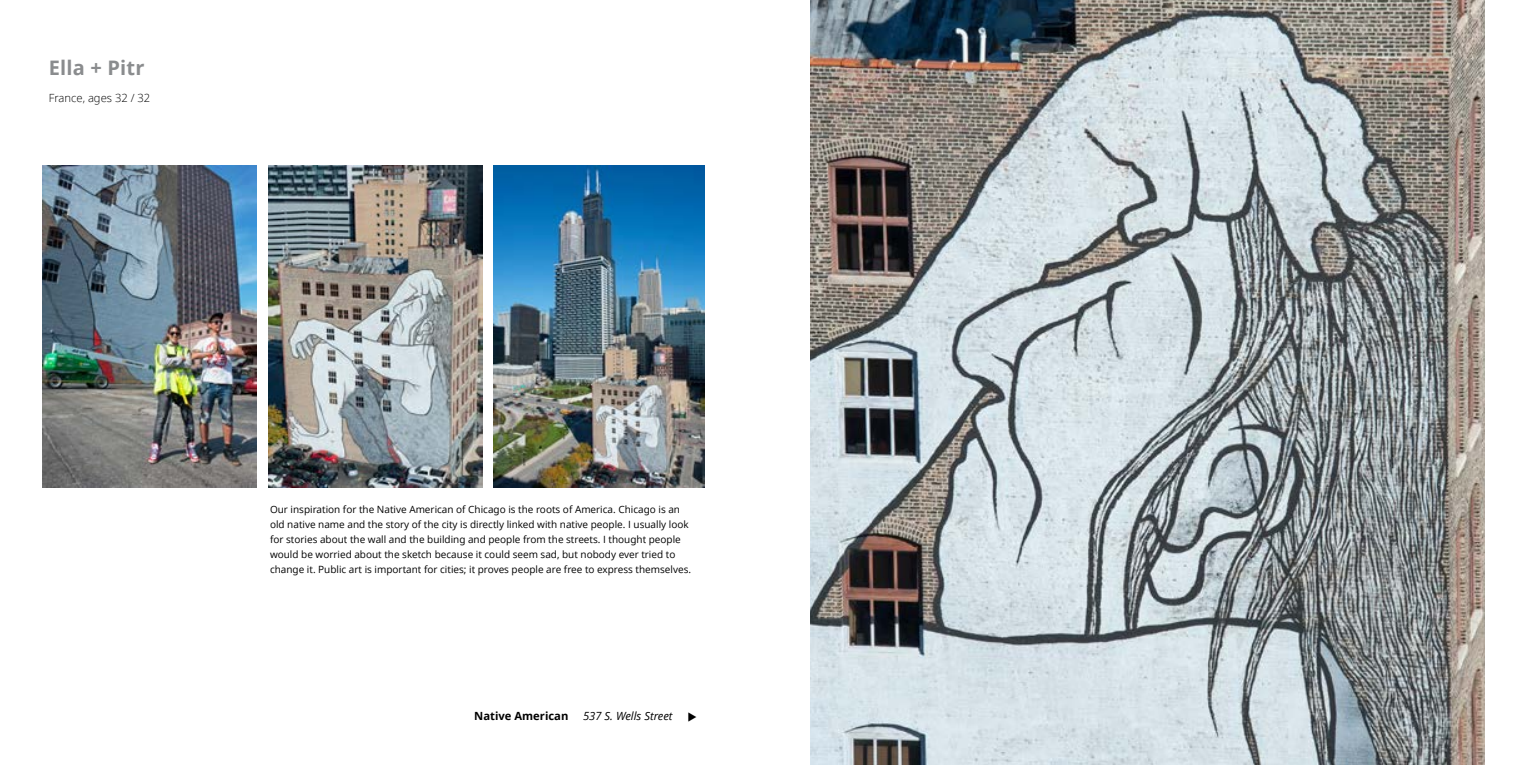
<style>
.page{position:relative;width:1530px;height:765px;background:#fff}
.page>*{position:absolute;margin:0;border:0;box-sizing:border-box;transform-origin:0 0}
.t1{font:700 20px "Open Second Sans";letter-spacing:.01em;color:#8a8c8e}
.t2{font:300 11.25px "Open Second Sans";color:#000}
.t3{font:italic 11.25px "Open Second Sans";color:#000}
.t4{font:700 11.25px "Open Second Sans";color:#000}
.t5{font:10px/15px "Open Second Sans";color:#000}
</style>
<div class="page">
<img style="left:268px;top:165px;width:214px;height:322px">
<img style="left:42px;top:165px;width:215px;height:322px">
<img style="left:494px;top:165px;width:210px;height:322px">
<img style="left:810px;top:0;width:675px;height:765px">
<h1 class="t1" style="left:49px;top:53px;width:97px">Ella + Pitr</h1>
<p class="t2" style="left:49px;top:90px;width:103px">France, ages 32 / 32</p>
<p class="t5" style="left:270px;top:502px;width:423px">Our inspiration for the Native American of Chicago is the roots of America. Chicago is an old native name and the story of the city is directly linked with native people. I usually look for stories about the wall and the building and people from the streets. I thought people would be worried about the sketch because it could seem sad, but nobody ever tried to change it. Public art is important for cities; it proves people are free to express themselves.</p>
<p class="t4" style="left:474px;top:708px;width:96px">Native American</p>
<p class="t3" style="left:583px;top:708px;width:91px">537 S. Wells Street</p>
</div>
